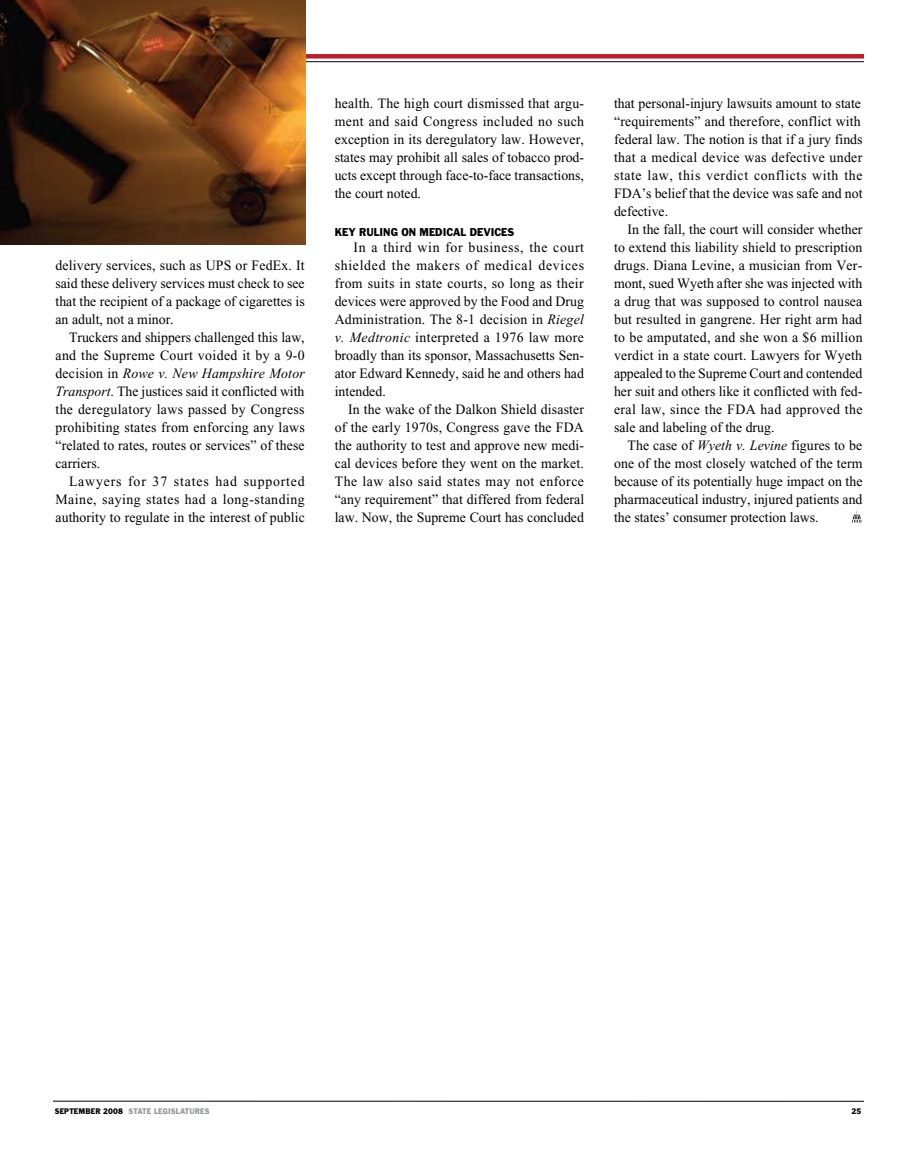
<style>
.page{position:relative;width:918px;height:1176px;background:#fff}
.page>*{position:absolute;margin:0;border:0;box-sizing:border-box;transform-origin:0 0}
.t1{font:14.25px/18px "Times New Roman";color:#000;text-align:justify}
.t2{font:10.5px "Franklin Gothic";color:#000;scale:.9 1}
.t3{font:7.5px "Franklin Gothic";letter-spacing:.01em;color:#939598;scale:.9 1}
.t4{font:7.5px "Franklin Gothic";color:#000;scale:.9 1}
.s1{font-style:italic}
.s2{color:#000}
</style>
<div class="page">
<hr style="left:53px;top:1100px;width:811px;height:1px;background:#000">
<hr style="left:54px;top:61px;width:810px;height:1px;background:#000">
<div style="left:54px;top:54px;width:810px;height:5px;background:#bd1e2d"></div>
<img style="left:0;top:0;width:306px;height:244px">
<svg style="left:852px;top:511px;width:10px;height:11px"></svg>
<p class="t1" style="left:56px;top:256px;width:251px">delivery services, such as UPS or FedEx. It said these delivery services must check to see that the recipient of a package of cigarettes is an adult, not a minor.</p>
<p class="t1" style="left:56px;top:328px;width:251px;text-indent:14px">Truckers and shippers challenged this law, and the Supreme Court voided it by a 9-0 decision in <span class="s1">Rowe v. New Hampshire Motor Transport</span>. The justices said it conflicted with the deregulatory laws passed by Congress prohibiting states from enforcing any laws “related to rates, routes or services” of these carriers.</p>
<p class="t1" style="left:56px;top:472px;width:251px;text-indent:14px">Lawyers for 37 states had supported Maine, saying states had a long-standing authority to regulate in the interest of public</p>
<p class="t1" style="left:335px;top:94px;width:251px">health. The high court dismissed that argu&shy;ment and said Congress included no such exception in its deregulatory law. However, states may prohibit all sales of tobacco prod&shy;ucts except through face-to-face transactions, the court noted.</p>
<p class="t2" style="left:335px;top:225px;width:9px">KEY</p>
<p class="t2" style="left:359px;top:225px;width:31px">RULING</p>
<p class="t2" style="left:401px;top:225px;width:127px">ON MEDICAL DEVICES</p>
<p class="t1" style="left:335px;top:238px;width:251px;text-indent:19px">In a third win for business, the court shielded the makers of medical devices from suits in state courts, so long as their devices were approved by the Food and Drug Administration. The 8-1 decision in <span class="s1">Riegel v. Medtronic</span> interpreted a 1976 law more broadly than its sponsor, Massachusetts Sen&shy;ator Edward Kennedy, said he and others had intended.</p>
<p class="t1" style="left:335px;top:400px;width:251px;text-indent:14px">In the wake of the Dalkon Shield disaster of the early 1970s, Congress gave the FDA the authority to test and approve new medi&shy;cal devices before they went on the market.<br>The law also said states may not enforce “any requirement” that differed from federal law. Now, the Supreme Court has concluded</p>
<p class="t1" style="left:614px;top:94px;width:250px;text-align:left">that personal-injury lawsuits amount to state “requirements” and therefore, conflict with federal law. The notion is that if a jury finds that a medical device was defective under state law, this verdict conflicts with the FDA’s belief that the device was safe and not defective.</p>
<p class="t1" style="left:614px;top:220px;width:250px;text-indent:14px">In the fall, the court will consider whether to extend this liability shield to prescription drugs. Diana Levine, a musician from Ver&shy;mont, sued Wyeth after she was injected with a drug that was supposed to control nausea but resulted in gangrene. Her right arm had to be amputated, and she won a $6 million verdict in a state court. Lawyers for Wyeth appealed to the Supreme Court and contended her suit and others like it conflicted with fed&shy;eral law, since the FDA had approved the sale and labeling of the drug.</p>
<p class="t1" style="left:614px;top:436px;width:250px;text-indent:13px">The case of <span class="s1">Wyeth v. Levine</span> figures to be one of the most closely watched of the term because of its potentially huge impact on the pharmaceutical industry, injured patients and the states’ consumer protection laws.</p>
<p class="t3" style="left:55px;top:1105px;width:172px"><span class="s2">SEPTEMBER 2008</span> STATE LEGISLATURES</p>
<p class="t4" style="left:852px;top:1105px;width:12px">25</p>
</div>
